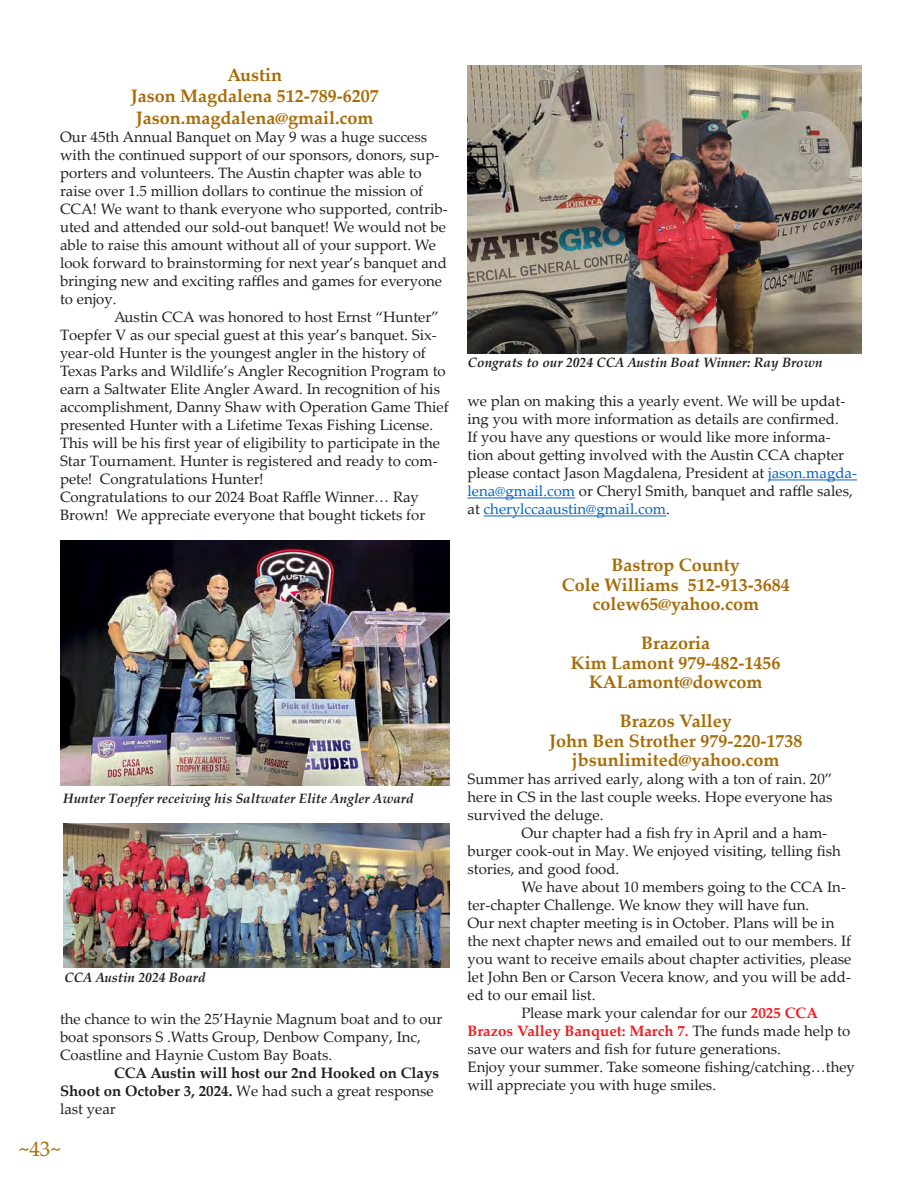
<style>
.page{position:relative;width:918px;height:1188px;background:#fff}
.page>*{position:absolute;margin:0;border:0;box-sizing:border-box;transform-origin:0 0}
.t1{font:21px "Palatino Linotype";color:#a76c07}
.AAA_CUR_FEATURES_16__Currents_basic{font:700 18px "Palatino Linotype";color:#a76c07}
.AAA_CUR_FEATURES_13{font:700 18px "Palatino Linotype";color:#a76c07}
.CUR_FEATURES_13{font:15px/18px "Palatino Linotype";color:#231f20}
.CUR_FEATURES_13-2{font:700 15px "Palatino Linotype";color:#231f20}
.CUR_FEATURES_13-3{font:italic 700 13.5px "Palatino Linotype";color:#231f20}
.s1{font-weight:700}
.s2{color:#0563c1}
.s3{font-weight:700;color:#ee1d23}
</style>
<div class="page">
<hr style="left:768px;top:480px;width:89px;height:1px;background:#0563c1">
<hr style="left:468px;top:498px;width:107px;height:1px;background:#0563c1">
<hr style="left:484px;top:516px;width:182px;height:1px;background:#0563c1">
<img style="left:63px;top:823px;width:387px;height:144px">
<img style="left:468px;top:66px;width:394px;height:287px">
<img style="left:60px;top:541px;width:390px;height:244px">
<p class="AAA_CUR_FEATURES_13" style="left:227px;top:62px;width:56px">Austin</p>
<p class="AAA_CUR_FEATURES_13" style="left:131px;top:83px;width:249px">Jason Magdalena 512-789-6207</p>
<p class="AAA_CUR_FEATURES_16__Currents_basic" style="left:136px;top:105px;width:239px">Jason.magdalena@gmail.com</p>
<p class="CUR_FEATURES_13" style="left:60px;top:127px;width:389px">Our 45th Annual Banquet on May 9 was a huge success with the continued support of our sponsors, donors, sup&shy;porters and volunteers. The Austin chapter was able to raise over 1.5 million dollars to continue the mission of CCA! We want to thank everyone who supported, contrib&shy;uted and attended our sold-out banquet! We would not be able to raise this amount without all of your support. We look forward to brainstorming for next year’s banquet and bringing new and exciting raffles and games for everyone to enjoy.</p>
<p class="CUR_FEATURES_13" style="left:60px;top:307px;width:390px;text-indent:54px">Austin CCA was honored to host Ernst “Hunter” Toepfer V as our special guest at this year’s banquet. Six&shy;year-old Hunter is the youngest angler in the history of Texas Parks and Wildlife’s Angler Recognition Program to earn a Saltwater Elite Angler Award. In recognition of his accomplishment, Danny Shaw with Operation Game Thief presented Hunter with a Lifetime Texas Fishing License.<br>This will be his first year of eligibility to participate in the Star Tournament. Hunter is registered and ready to com&shy;pete! Congratulations Hunter!</p>
<p class="CUR_FEATURES_13" style="left:60px;top:487px;width:367px">Congratulations to our 2024 Boat Raffle Winner… Ray<br>Brown! We appreciate everyone that bought tickets for</p>
<p class="CUR_FEATURES_13-3" style="left:63px;top:789px;width:352px">Hunter Toepfer receiving his Saltwater Elite Angler Award</p>
<p class="CUR_FEATURES_13-3" style="left:64px;top:968px;width:143px">CCA Austin 2024 Board</p>
<p class="CUR_FEATURES_13" style="left:60px;top:1009px;width:384px">the chance to win the 25’Haynie Magnum boat and to our</p>
<p class="CUR_FEATURES_13" style="left:60px;top:1027px;width:362px">boat sponsors S .Watts Group, Denbow Company, Inc,</p>
<p class="CUR_FEATURES_13" style="left:60px;top:1045px;width:274px">Coastline and Haynie Custom Bay Boats.</p>
<p class="CUR_FEATURES_13-2" style="left:114px;top:1062px;width:327px">CCA Austin will host our 2nd Hooked on Clays</p>
<p class="CUR_FEATURES_13" style="left:60px;top:1081px;width:375px"><span class="s1">Shoot on October 3, 2024.</span> We had such a great response</p>
<p class="CUR_FEATURES_13" style="left:60px;top:1099px;width:57px">last year</p>
<h1 class="t1" style="left:19px;top:1134px;width:44px">~43~</h1>
<p class="CUR_FEATURES_13-3" style="left:468px;top:353px;width:356px">Congrats to our 2024 CCA Austin Boat Winner: Ray Brown</p>
<p class="CUR_FEATURES_13" style="left:468px;top:392px;width:379px">we plan on making this a yearly event. We will be updat&shy;ing you with more information as details are confirmed.</p>
<p class="CUR_FEATURES_13" style="left:468px;top:428px;width:391px">If you have any questions or would like more informa&shy;tion about getting involved with the Austin CCA chapter please contact Jason Magdalena, President at <span class="s2">jason.magda&shy;lena@gmail.com</span> or Cheryl Smith, banquet and raffle sales, at <span class="s2">cherylccaaustin@gmail.com</span>.</p>
<p class="AAA_CUR_FEATURES_16__Currents_basic" style="left:612px;top:553px;width:130px">Bastrop County</p>
<p class="AAA_CUR_FEATURES_16__Currents_basic" style="left:562px;top:572px;width:230px">Cole Williams 512-913-3684</p>
<p class="AAA_CUR_FEATURES_16__Currents_basic" style="left:592px;top:592px;width:168px">colew65@yahoo.com</p>
<p class="AAA_CUR_FEATURES_16__Currents_basic" style="left:641px;top:631px;width:70px">Brazoria</p>
<p class="AAA_CUR_FEATURES_16__Currents_basic" style="left:571px;top:650px;width:211px">Kim Lamont 979-482-1456</p>
<p class="AAA_CUR_FEATURES_16__Currents_basic" style="left:589px;top:670px;width:175px">KALamont@dowcom</p>
<p class="AAA_CUR_FEATURES_16__Currents_basic" style="left:620px;top:709px;width:113px">Brazos Valley</p>
<p class="AAA_CUR_FEATURES_16__Currents_basic" style="left:549px;top:728px;width:255px">John Ben Strother 979-220-1738</p>
<p class="AAA_CUR_FEATURES_16__Currents_basic" style="left:572px;top:747px;width:209px">jbsunlimited@yahoo.com</p>
<p class="CUR_FEATURES_13" style="left:468px;top:770px;width:367px;text-align:justify">Summer has arrived early, along with a ton of rain. 20” here in CS in the last couple weeks. Hope everyone has survived the deluge.</p>
<p class="CUR_FEATURES_13" style="left:468px;top:824px;width:375px;text-indent:54px">Our chapter had a fish fry in April and a ham&shy;burger cook-out in May. We enjoyed visiting, telling fish stories, and good food.</p>
<p class="CUR_FEATURES_13" style="left:468px;top:878px;width:380px;text-indent:54px">We have about 10 members going to the CCA In&shy;ter-chapter Challenge. We know they will have fun.</p>
<p class="CUR_FEATURES_13" style="left:468px;top:914px;width:385px">Our next chapter meeting is in October. Plans will be in the next chapter news and emailed out to our members. If you want to receive emails about chapter activities, please let John Ben or Carson Vecera know, and you will be add&shy;ed to our email list.</p>
<p class="CUR_FEATURES_13" style="left:468px;top:1004px;width:384px;text-indent:54px">Please mark your calendar for our <span class="s3">2025 CCA<br>Brazos Valley Banquet: March 7.</span> The funds made help to save our waters and fish for future generations.</p>
<p class="CUR_FEATURES_13" style="left:468px;top:1058px;width:389px">Enjoy your summer. Take someone fishing/catching…they will appreciate you with huge smiles.</p>
</div>
